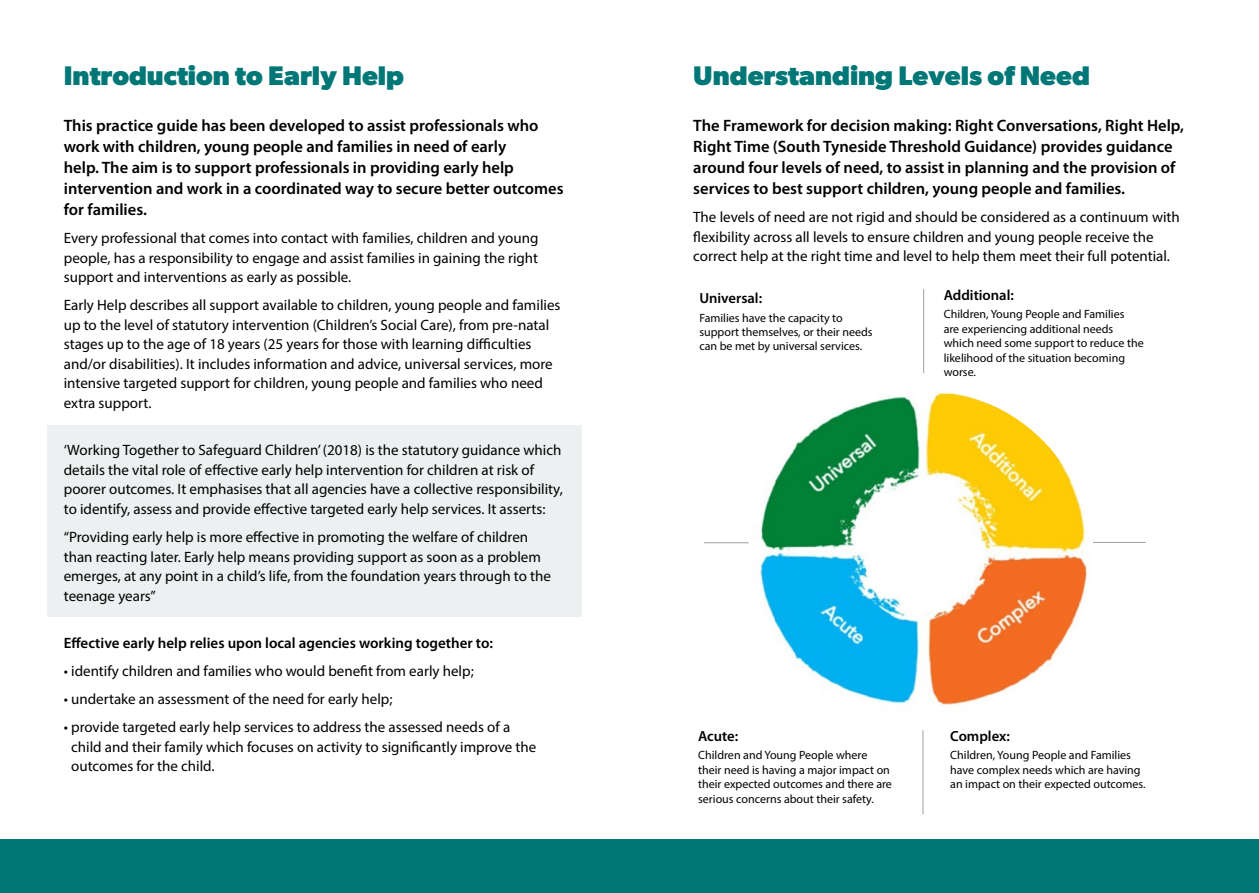
<style>
.page{position:relative;width:1259px;height:893px;background:#fff}
.page>*{position:absolute;margin:0;border:0;box-sizing:border-box;transform-origin:0 0}
.t1{font:700 27px "Gibson";color:#077}
.t2{font:600 16.5px/21px "Myriad Pro";color:#000}
.t3{font:15px/19.5px "Myriad Pro";color:#000}
.t4{font:600 15px "Myriad Pro";color:#000}
.t5{font:600 14.7px "Myriad Pro";color:#000}
.t6{font:12px/14.4px "Myriad Pro";color:#000}
</style>
<div class="page">
<div style="left:47px;top:425px;width:534px;height:192px;background:#ecf0f1"></div>
<div style="left:0;top:840px;width:1259px;height:53px;background:#077"></div>
<hr style="left:923px;top:289px;width:1px;height:84px;background:#9d9d9c">
<hr style="left:922px;top:730px;width:1px;height:84px;background:#9d9d9c">
<hr style="left:1093px;top:542px;width:52px;height:1px;background:#9d9d9c">
<hr style="left:704px;top:542px;width:44px;height:1px;background:#9d9d9c">
<img style="left:760px;top:392px;width:328px;height:313px">
<h1 class="t1" style="left:64px;top:60px;width:342px">Introduction to Early Help</h1>
<p class="t2" style="left:64px;top:115px;width:501px">This practice guide has been developed to assist professionals who work with children, young people and families in need of early<br>help. The aim is to support professionals in providing early help intervention and work in a coordinated way to secure better outcomes for families.</p>
<p class="t3" style="left:64px;top:228px;width:476px;text-align:justify">Every professional that comes into contact with families, children and young people, has a responsibility to engage and assist families in gaining the right support and interventions as early as possible.</p>
<p class="t3" style="left:64px;top:295px;width:498px">Early Help describes all support available to children, young people and families up to the level of statutory intervention (Children’s Social Care), from pre-natal stages up to the age of 18 years (25 years for those with learning difficulties and/or disabilities). It includes information and advice, universal services, more intensive targeted support for children, young people and families who need extra support.</p>
<p class="t3" style="left:64px;top:440px;width:500px">‘Working Together to Safeguard Children’ (2018) is the statutory guidance which details the vital role of effective early help intervention for children at risk of poorer outcomes. It emphasises that all agencies have a collective responsibility, to identify, assess and provide effective targeted early help services. It asserts:</p>
<p class="t3" style="left:64px;top:527px;width:489px">“Providing early help is more effective in promoting the welfare of children than reacting later. Early help means providing support as soon as a problem emerges, at any point in a child’s life, from the foundation years through to the teenage years”</p>
<p class="t4" style="left:64px;top:633px;width:431px">Effective early help relies upon local agencies working together to:</p>
<p class="t3" style="left:64px;top:661px;width:411px">• identify children and families who would benefit from early help;</p>
<p class="t3" style="left:64px;top:689px;width:330px">• undertake an assessment of the need for early help;</p>
<p class="t3" style="left:71px;top:717px;width:466px;text-indent:-7px">• provide targeted early help services to address the assessed needs of a child and their family which focuses on activity to significantly improve the outcomes for the child.</p>
<h1 class="t1" style="left:693px;top:60px;width:398px">Understanding Levels of Need</h1>
<p class="t2" style="left:693px;top:115px;width:492px">The Framework for decision making: Right Conversations, Right Help, Right Time (South Tyneside Threshold Guidance) provides guidance around four levels of need, to assist in planning and the provision of services to best support children, young people and families.</p>
<p class="t3" style="left:693px;top:207px;width:488px">The levels of need are not rigid and should be considered as a continuum with flexibility across all levels to ensure children and young people receive the correct help at the right time and level to help them meet their full potential.</p>
<p class="t5" style="left:699px;top:289px;width:64px">Universal:</p>
<p class="t6" style="left:699px;top:310px;width:175px">Families have the capacity to support themselves, or their needs can be met by universal services.</p>
<p class="t5" style="left:943px;top:286px;width:72px">Additional:</p>
<p class="t6" style="left:943px;top:307px;width:201px">Children, Young People and Families<br>are experiencing additional needs which need some support to reduce the likelihood of the situation becoming worse.</p>
<p class="t5" style="left:698px;top:727px;width:42px">Acute:</p>
<p class="t6" style="left:698px;top:748px;width:195px">Children and Young People where their need is having a major impact on their expected outcomes and there are serious concerns about their safety.</p>
<p class="t5" style="left:950px;top:727px;width:61px">Complex:</p>
<p class="t6" style="left:950px;top:748px;width:197px">Children, Young People and Families have complex needs which are having an impact on their expected outcomes.</p>
</div>
